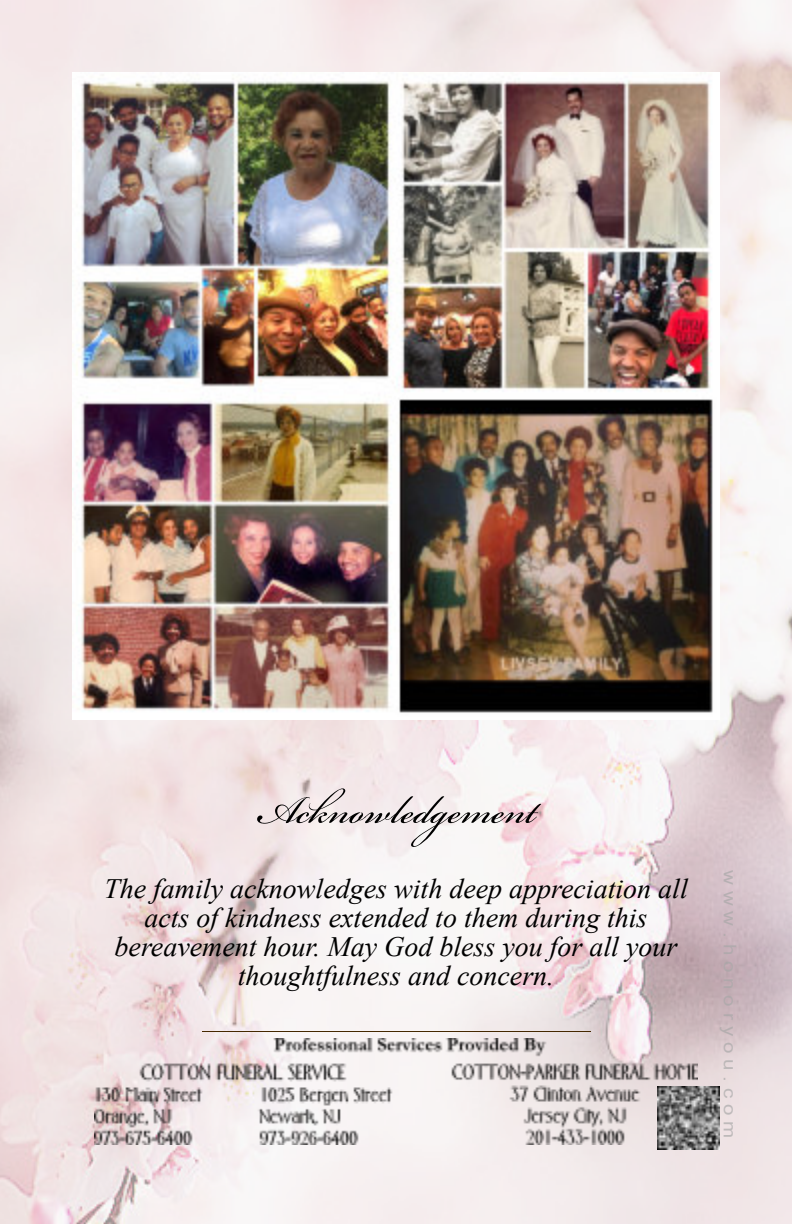
<style>
.page{position:relative;width:792px;height:1224px;background:#fff}
.page>*{position:absolute;margin:0;border:0;box-sizing:border-box;transform-origin:0 0}
.t1{font:60px "Bickham Script Pro";color:#000}
.t2{font:italic 28px/29.2px "Times New Roman";color:#000;text-align:center}
.t3{font:17.4px "Arial";letter-spacing:.285em;color:rgb(167 167 167/.68);scale:1.18 1}
</style>
<div class="page">
<img style="left:0;top:0;width:792px;height:1224px">
<hr style="left:202px;top:1031px;width:388px;height:1px;background:#452800">
<img style="left:94px;top:1039px;width:604px;height:106px">
<img style="left:72px;top:72px;width:648px;height:648px">
<img style="left:658px;top:1087px;width:62px;height:62px">
<h1 class="t1" style="left:256px;top:782px;width:282px">Acknowledgement</h1>
<p class="t2" style="left:104px;top:876px;width:585px">The family acknowledges with deep appreciation all acts of kindness extended to them during this bereavement hour. May God bless you for all your thoughtfulness and concern.</p>
<p class="t3" style="left:736px;top:870px;width:229px;rotate:90deg">www.honoryou.com</p>
</div>
